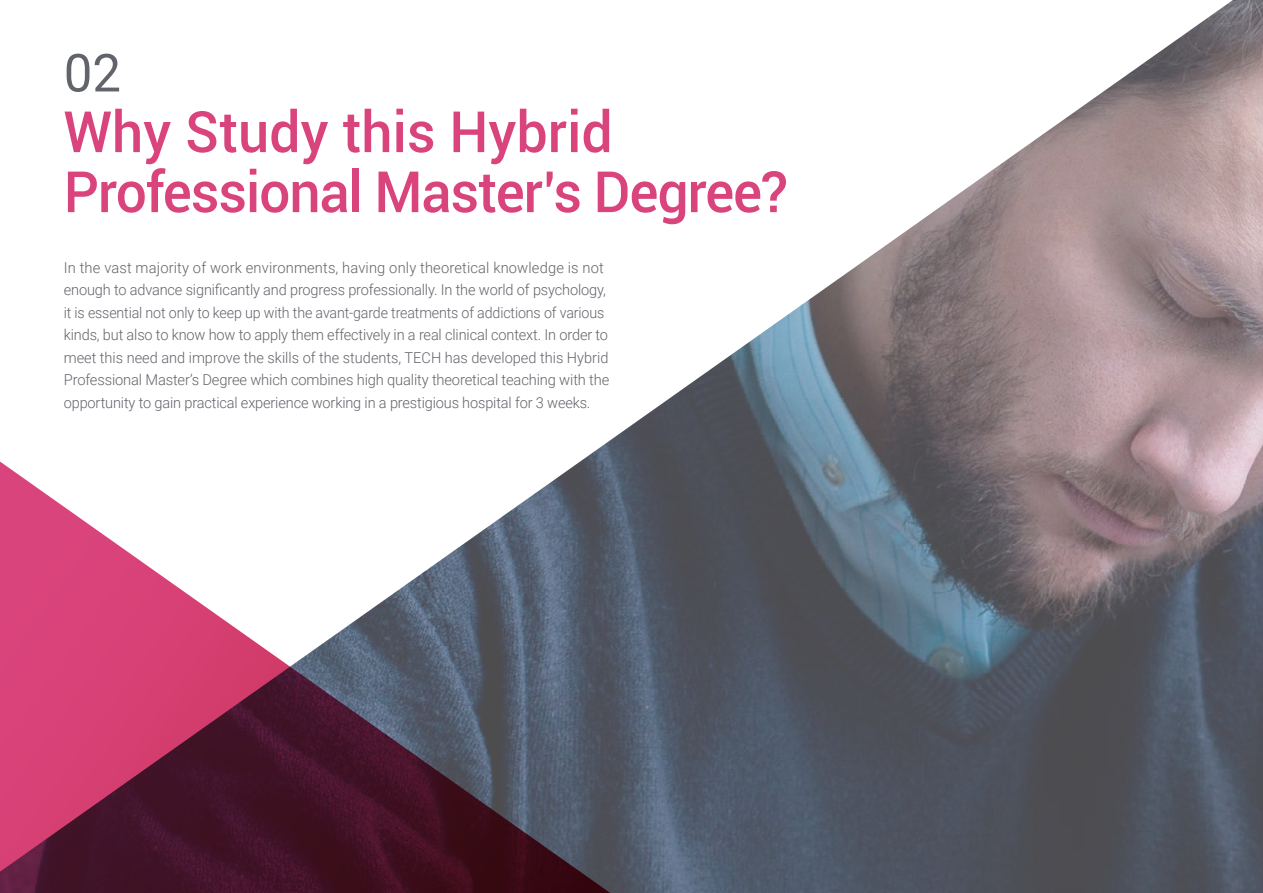
<style>
.page{position:relative;width:1263px;height:893px;background:#fff}
.page>*{position:absolute;margin:0;border:0;box-sizing:border-box;transform-origin:0 0}
.t1{font:500 57px/60px "Roboto";letter-spacing:-.02em;color:#da447d}
.t2{font:52.5px "Roboto";color:#61646a}
.t3{font:300 15px/22.5px "Roboto";letter-spacing:-.01em;color:#61646a}
</style>
<div class="page">
<img style="left:602px;top:0;width:661px;height:893px">
<svg style="left:0;top:446px;width:640px;height:447px"></svg>
<h2 class="t2" style="left:64px;top:36px;width:59px">02</h2>
<h1 class="t1" style="left:64px;top:100px;width:725px">Why Study this Hybrid<br>Professional Master’s Degree?</h1>
<p class="t3" style="left:64px;top:255px;width:547px">In the vast majority of work environments, having only theoretical knowledge is not enough to advance significantly and progress professionally. In the world of psychology, it is essential not only to keep up with the avant-garde treatments of addictions of various kinds, but also to know how to apply them effectively in a real clinical context. In order to meet this need and improve the skills of the students, TECH has developed this Hybrid Professional Master’s Degree which combines high quality theoretical teaching with the opportunity to gain practical experience working in a prestigious hospital for 3 weeks.</p>
</div>
